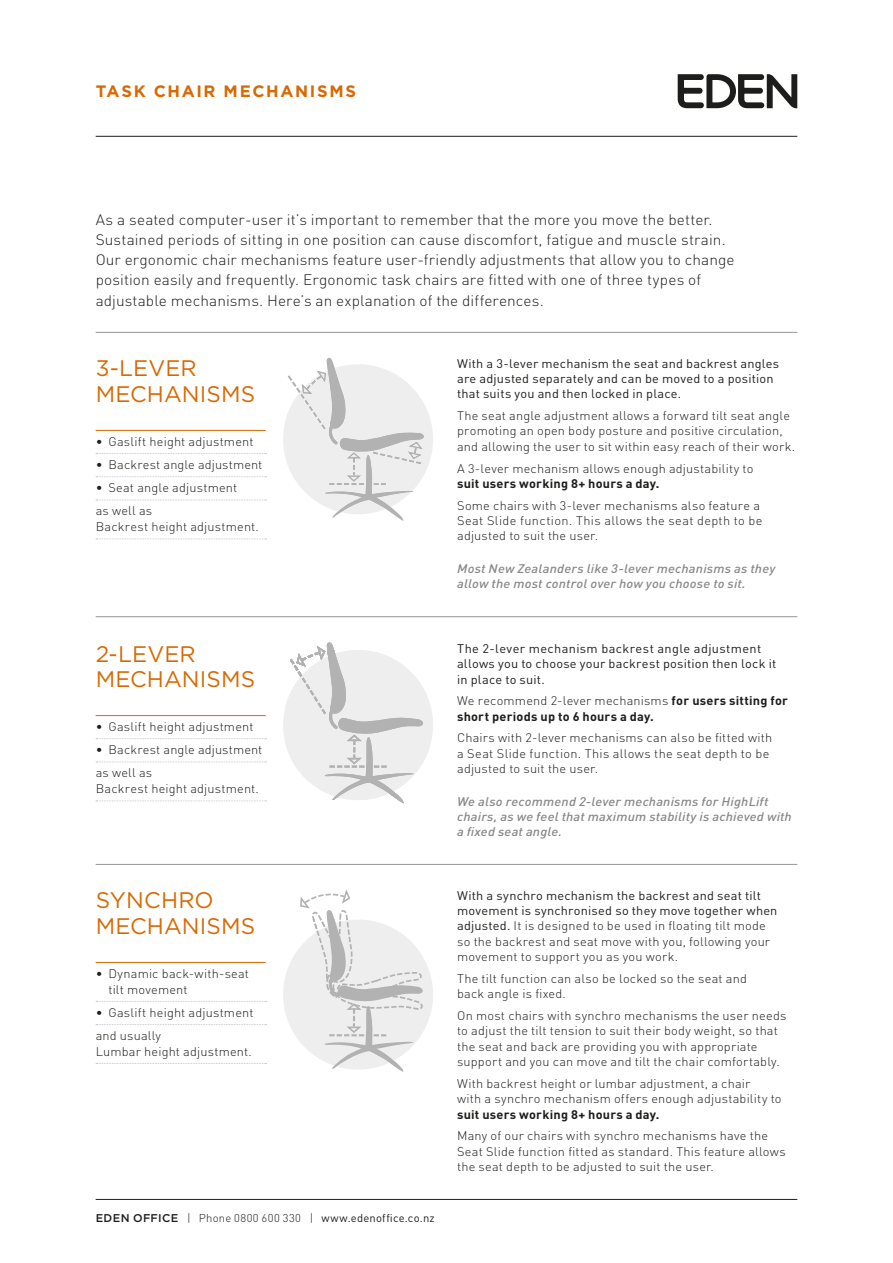
<style>
.page{position:relative;width:893px;height:1263px;background:#fff}
.page>*{position:absolute;margin:0;border:0;box-sizing:border-box;transform-origin:0 0}
.t1{font:22.5px/25.5px "Gotham";letter-spacing:.005em;color:#d86902}
.t2{font:700 16.5px "Gotham";letter-spacing:.1em;color:#d86902}
.t3{font:300 15px/20.2px "DIN";letter-spacing:.005em;color:#1d1d1b}
.t4{font:300 12.3px/15.3px "DIN";letter-spacing:.015em;color:#1d1d1b}
.t5{font:12.3px/15.3px "DIN";letter-spacing:.015em;color:#1d1d1b}
.t6{font:italic 500 12.3px/15.3px "DIN";letter-spacing:.015em;color:#878787;scale:1.08 1}
.t7{font:700 12.3px/15.3px "DIN";letter-spacing:.015em;color:#1d1d1b}
.t8{font:11.25px "DIN";letter-spacing:.02em;color:#1d1d1b}
.s1{font-family:"Gotham";font-weight:500}
.s2{font-weight:300}
.s3{font-weight:400}
</style>
<div class="page">
<svg style="left:300px;top:889px;width:123px;height:183px"></svg>
<svg style="left:283px;top:919px;width:150px;height:150px;background:#e3e3e3"></svg>
<svg style="left:290px;top:642px;width:133px;height:161px"></svg>
<svg style="left:283px;top:650px;width:150px;height:150px;background:#e4e4e4"></svg>
<svg style="left:288px;top:357px;width:135px;height:164px"></svg>
<svg style="left:283px;top:364px;width:150px;height:150px;background:#e4e4e4"></svg>
<hr style="left:96px;top:332px;width:701px;height:1px;background:#959698">
<hr style="left:96px;top:430px;width:170px;height:1px;background:#d86902">
<svg style="left:96px;top:453px;width:170px;height:1px"></svg>
<svg style="left:96px;top:476px;width:170px;height:1px"></svg>
<svg style="left:96px;top:500px;width:170px;height:1px"></svg>
<svg style="left:96px;top:538px;width:170px;height:1px"></svg>
<hr style="left:96px;top:616px;width:701px;height:1px;background:#959698">
<hr style="left:96px;top:715px;width:170px;height:1px;background:#d86902">
<svg style="left:96px;top:738px;width:170px;height:1px"></svg>
<svg style="left:96px;top:762px;width:170px;height:1px"></svg>
<svg style="left:96px;top:800px;width:170px;height:1px"></svg>
<hr style="left:96px;top:864px;width:701px;height:1px;background:#959698">
<hr style="left:96px;top:962px;width:170px;height:1px;background:#d86902">
<svg style="left:96px;top:1001px;width:170px;height:1px"></svg>
<svg style="left:96px;top:1024px;width:170px;height:1px"></svg>
<svg style="left:96px;top:1063px;width:170px;height:1px"></svg>
<hr style="left:96px;top:136px;width:701px;height:1px;background:#1d1d1b">
<svg style="left:678px;top:74px;width:119px;height:34px"></svg>
<hr style="left:96px;top:1199px;width:701px;height:1px;background:#1d1d1b">
<h2 class="t2" style="left:96px;top:82px;width:262px">TASK CHAIR MECHANISMS</h2>
<p class="t3" style="left:96px;top:209px;width:640px">As a seated computer-user it’s important to remember that the more you move the better.<br>Sustained periods of sitting in one position can cause discomfort, fatigue and muscle strain.<br>Our ergonomic chair mechanisms feature user-friendly adjustments that allow you to change position easily and frequently. Ergonomic task chairs are fitted with one of three types of adjustable mechanisms. Here’s an explanation of the differences.</p>
<h1 class="t1" style="left:96px;top:355px;width:161px">3-LEVER<br>MECHANISMS</h1>
<p class="t4" style="left:96px;top:434px;width:159px">• Gaslift height adjustment</p>
<p class="t4" style="left:96px;top:457px;width:168px">• Backrest angle adjustment</p>
<p class="t4" style="left:96px;top:476px;width:143px;line-height:23.2px">• Seat angle adjustment as well as</p>
<p class="t4" style="left:96px;top:519px;width:165px">Backrest height adjustment.</p>
<h1 class="t1" style="left:96px;top:640px;width:161px">2-LEVER<br>MECHANISMS</h1>
<p class="t4" style="left:96px;top:719px;width:159px">• Gaslift height adjustment</p>
<p class="t4" style="left:96px;top:738px;width:168px;line-height:23.2px">• Backrest angle adjustment as well as</p>
<p class="t4" style="left:96px;top:781px;width:165px">Backrest height adjustment.</p>
<h1 class="t1" style="left:96px;top:887px;width:161px">SYNCHRO<br>MECHANISMS</h1>
<p class="t4" style="left:108px;top:965px;width:142px;line-height:15.8px;text-indent:-13px">• Dynamic back-with-seat tilt movement</p>
<p class="t4" style="left:96px;top:1000px;width:159px;line-height:23.2px">• Gaslift height adjustment and usually</p>
<p class="t4" style="left:96px;top:1043px;width:158px">Lumbar height adjustment.</p>
<p class="t8" style="left:96px;top:1211px;width:341px"><span class="s1">EDEN OFFICE</span> <span class="s2">| Phone 0800 600 330 |</span> www.edenoffice.co.nz</p>
<p class="t5" style="left:457px;top:355px;width:324px">With a 3-lever mechanism the seat and backrest angles are adjusted separately and can be moved to a position that suits you and then locked in place.</p>
<p class="t4" style="left:457px;top:408px;width:339px">The seat angle adjustment allows a forward tilt seat angle promoting an open body posture and positive circulation, and allowing the user to sit within easy reach of their work.</p>
<p class="t4" style="left:457px;top:460px;width:298px">A 3-lever mechanism allows enough adjustability to</p>
<p class="t7" style="left:457px;top:475px;width:204px">suit users working 8+ hours a day.</p>
<p class="t4" style="left:457px;top:497px;width:307px">Some chairs with 3-lever mechanisms also feature a<br>Seat Slide function. This allows the seat depth to be adjusted to suit the user.</p>
<p class="t6" style="left:457px;top:560px;width:296px">Most New Zealanders like 3-lever mechanisms as they allow the most control over how you choose to sit.</p>
<p class="t5" style="left:457px;top:640px;width:321px">The 2-lever mechanism backrest angle adjustment allows you to choose your backrest position then lock it in place to suit.</p>
<p class="t7" style="left:457px;top:693px;width:332px"><span class="s2">We recommend 2-lever mechanisms</span> for users sitting for short periods up to 6 hours a day.</p>
<p class="t4" style="left:457px;top:730px;width:317px">Chairs with 2-lever mechanisms can also be fitted with a Seat Slide function. This allows the seat depth to be adjusted to suit the user.</p>
<p class="t6" style="left:457px;top:793px;width:311px">We also recommend 2-lever mechanisms for HighLift chairs, as we feel that maximum stability is achieved with a fixed seat angle.</p>
<p class="t4" style="left:457px;top:887px;width:322px"><span class="s3">With a synchro mechanism the backrest and seat tilt movement is synchronised so they move together when adjusted.</span> It is designed to be used in floating tilt mode so the backrest and seat move with you, following your movement to support you as you work.</p>
<p class="t4" style="left:457px;top:970px;width:291px">The tilt function can also be locked so the seat and back angle is fixed.</p>
<p class="t4" style="left:457px;top:1008px;width:331px">On most chairs with synchro mechanisms the user needs to adjust the tilt tension to suit their body weight, so that the seat and back are providing you with appropriate support and you can move and tilt the chair comfortably.</p>
<p class="t4" style="left:457px;top:1075px;width:326px">With backrest height or lumbar adjustment, a chair<br>with a synchro mechanism offers enough adjustability to</p>
<p class="t7" style="left:457px;top:1106px;width:204px">suit users working 8+ hours a day.</p>
<p class="t4" style="left:457px;top:1128px;width:330px">Many of our chairs with synchro mechanisms have the<br>Seat Slide function fitted as standard. This feature allows the seat depth to be adjusted to suit the user.</p>
</div>
